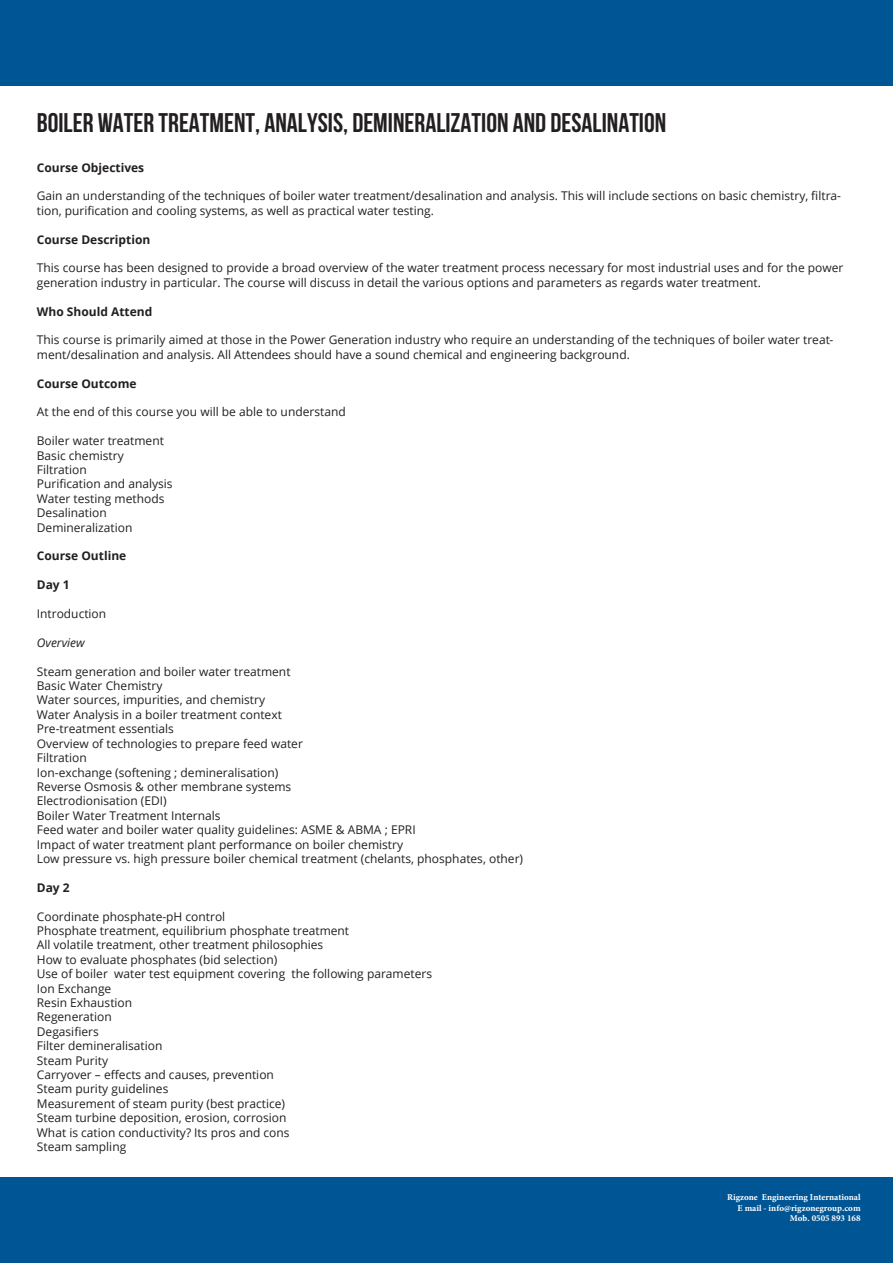
<style>
.page{position:relative;width:893px;height:1263px;background:#fff}
.page>*{position:absolute;margin:0;border:0;box-sizing:border-box;transform-origin:0 0}
.t1{font:700 27px "Bebas Neue";color:#231f20}
.t2{font:12px/14.4px "Open Sans";color:#231f20}
.t3{font:700 12px "Open Sans";color:#231f20}
.t4{font:italic 12px "Open Sans";color:#231f20}
.t5{font:700 9px/10.5px "Minion Pro";color:#fff;text-align:right}
</style>
<div class="page">
<div style="left:0;top:1178px;width:893px;height:85px;background:#005595"></div>
<div style="left:0;top:0;width:893px;height:85px;background:#005595"></div>
<p class="t1" style="left:37px;top:108px;width:631px">BOILER WATER TREATMENT, ANALYSIS, DEMINERALIZATION AND DESALINATION</p>
<p class="t3" style="left:37px;top:159px;width:109px">Course Objectives</p>
<p class="t2" style="left:37px;top:189px;width:806px">Gain an understanding of the techniques of boiler water treatment/desalination and analysis. This will include sections on basic chemistry, filtra&shy;tion, purification and cooling systems, as well as practical water testing.</p>
<p class="t3" style="left:37px;top:231px;width:115px">Course Description</p>
<p class="t2" style="left:37px;top:261px;width:808px">This course has been designed to provide a broad overview of the water treatment process necessary for most industrial uses and for the power generation industry in particular. The course will discuss in detail the various options and parameters as regards water treatment.</p>
<p class="t3" style="left:37px;top:303px;width:117px">Who Should Attend</p>
<p class="t2" style="left:37px;top:333px;width:798px">This course is primarily aimed at those in the Power Generation industry who require an understanding of the techniques of boiler water treat&shy;ment/desalination and analysis. All Attendees should have a sound chemical and engineering background.</p>
<p class="t3" style="left:37px;top:375px;width:101px">Course Outcome</p>
<p class="t2" style="left:37px;top:405px;width:310px">At the end of this course you will be able to understand</p>
<p class="t2" style="left:37px;top:433px;width:137px">Boiler water treatment<br>Basic chemistry<br>Filtration<br>Purification and analysis<br>Water testing methods<br>Desalination<br>Demineralization</p>
<p class="t3" style="left:37px;top:548px;width:91px">Course Outline</p>
<p class="t3" style="left:37px;top:576px;width:34px">Day 1</p>
<p class="t2" style="left:37px;top:606px;width:71px">Introduction</p>
<p class="t4" style="left:37px;top:634px;width:49px">Overview</p>
<p class="t2" style="left:37px;top:664px;width:488px">Steam generation and boiler water treatment<br>Basic Water Chemistry<br>Water sources, impurities, and chemistry<br>Water Analysis in a boiler treatment context<br>Pre-treatment essentials<br>Overview of technologies to prepare feed water<br>Filtration<br>Ion-exchange (softening ; demineralisation)<br>Reverse Osmosis &amp; other membrane systems<br>Electrodionisation (EDI)<br>Boiler Water Treatment Internals<br>Feed water and boiler water quality guidelines: ASME &amp; ABMA ; EPRI<br>Impact of water treatment plant performance on boiler chemistry<br>Low pressure vs. high pressure boiler chemical treatment (chelants, phosphates, other)</p>
<p class="t3" style="left:37px;top:879px;width:34px">Day 2</p>
<p class="t2" style="left:37px;top:909px;width:397px">Coordinate phosphate-pH control<br>Phosphate treatment, equilibrium phosphate treatment<br>All volatile treatment, other treatment philosophies<br>How to evaluate phosphates (bid selection)<br>Use of boiler water test equipment covering the following parameters Ion Exchange<br>Resin Exhaustion<br>Regeneration<br>Degasifiers<br>Filter demineralisation<br>Steam Purity<br>Carryover – effects and causes, prevention<br>Steam purity guidelines<br>Measurement of steam purity (best practice)<br>Steam turbine deposition, erosion, corrosion<br>What is cation conductivity? Its pros and cons<br>Steam sampling</p>
<p class="t5" style="left:727px;top:1192px;width:135px">Rigzone Engineering International<br>E mail - info@rigzonegroup.com<br>Mob. 0505 893 168</p>
</div>
